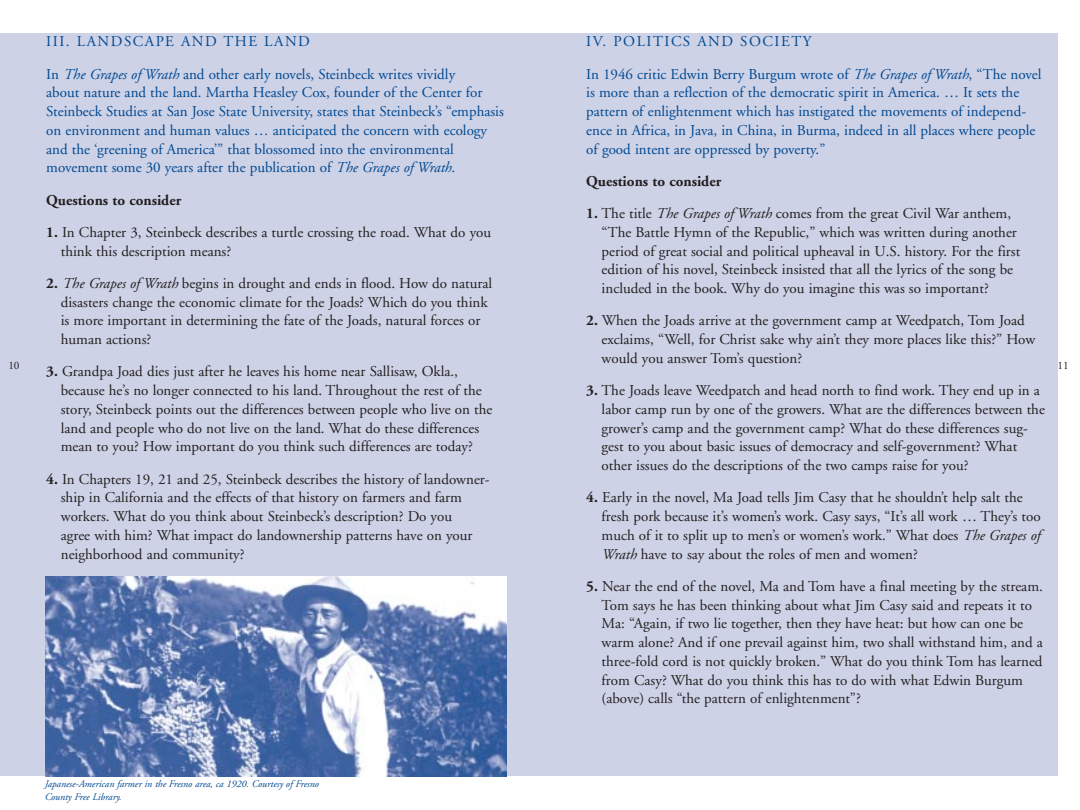
<style>
.page{position:relative;width:1080px;height:810px;background:#fff}
.page>*{position:absolute;margin:0;border:0;box-sizing:border-box;transform-origin:0 0}
.t1{font:15px/18.8px "Adobe Garamond";color:#231f1f}
.t2{font:15px/18.8px "Adobe Garamond";color:#004890}
.t3{font:700 15px "Adobe Garamond";color:#231f1f}
.t4{font:11.25px "Adobe Garamond";color:#231f1f}
.t5{font:italic 10px/12.5px "Adobe Garamond";color:#004890}
.s1{font-style:italic}
.s2{font-weight:700}
</style>
<div class="page">
<div style="left:0;top:34px;width:1058px;height:742px;background:#cdd2e7"></div>
<img style="left:45px;top:576px;width:461px;height:200px">
<p class="t2" style="left:46px;top:27px;width:410px;line-height:32.2px">III. LANDSCAPE AND THE LAND<br>In <span class="s1">The Grapes of Wrath</span> and other early novels, Steinbeck writes vividly</p>
<p class="t2" style="left:46px;top:85px;width:459px">about nature and the land. Martha Heasley Cox, founder of the Center for Steinbeck Studies at San Jose State University, states that Steinbeck’s “emphasis on environment and human values … anticipated the concern with ecology and the ‘greening of America’” that blossomed into the environmental movement some 30 years after the publication of <span class="s1">The Grapes of Wrath</span>.</p>
<p class="t3" style="left:46px;top:194px;width:136px">Questions to consider</p>
<p class="t1" style="left:61px;top:224px;width:432px;text-indent:-15px"><span class="s2">1.</span> In Chapter 3, Steinbeck describes a turtle crossing the road. What do you think this description means?</p>
<p class="t1" style="left:61px;top:275px;width:433px;text-indent:-15px"><span class="s2">2.</span> <span class="s1">The Grapes of Wrath</span> begins in drought and ends in flood. How do natural disasters change the economic climate for the Joads? Which do you think is more important in determining the fate of the Joads, natural forces or human actions?</p>
<p class="t1" style="left:61px;top:364px;width:433px;text-indent:-15px"><span class="s2">3.</span> Grandpa Joad dies just after he leaves his home near Sallisaw, Okla., because he’s no longer connected to his land. Throughout the rest of the story, Steinbeck points out the differences between people who live on the land and people who do not live on the land. What do these differences mean to you? How important do you think such differences are today?</p>
<p class="t1" style="left:61px;top:471px;width:430px;text-indent:-15px"><span class="s2">4.</span> In Chapters 19, 21 and 25, Steinbeck describes the history of landowner&shy;ship in California and the effects of that history on farmers and farm workers. What do you think about Steinbeck’s description? Do you<br>agree with him? What impact do landownership patterns have on your neighborhood and community?</p>
<p class="t2" style="left:586px;top:27px;width:457px;line-height:32.2px">IV. POLITICS AND SOCIETY<br>In 1946 critic Edwin Berry Burgum wrote of <span class="s1">The Grapes of Wrath</span>, “The novel</p>
<p class="t2" style="left:586px;top:85px;width:451px">is more than a reflection of the democratic spirit in America. … It sets the pattern of enlightenment which has instigated the movements of independ&shy;ence in Africa, in Java, in China, in Burma, indeed in all places where people of good intent are oppressed by poverty.”</p>
<p class="t3" style="left:586px;top:175px;width:136px">Questions to consider</p>
<p class="t1" style="left:602px;top:205px;width:420px;text-indent:-15px"><span class="s2">1.</span> The title <span class="s1">The Grapes of Wrath</span> comes from the great Civil War anthem, “The Battle Hymn of the Republic,” which was written during another period of great social and political upheaval in U.S. history. For the first edition of his novel, Steinbeck insisted that all the lyrics of the song be included in the book. Why do you imagine this was so important?</p>
<p class="t1" style="left:602px;top:313px;width:435px;text-indent:-15px"><span class="s2">2.</span> When the Joads arrive at the government camp at Weedpatch, Tom Joad exclaims, “Well, for Christ sake why ain’t they more places like this?” How would you answer Tom’s question?</p>
<p class="t1" style="left:602px;top:382px;width:445px;text-indent:-15px"><span class="s2">3.</span> The Joads leave Weedpatch and head north to find work. They end up in a labor camp run by one of the growers. What are the differences between the grower’s camp and the government camp? What do these differences sug&shy;gest to you about basic issues of democracy and self-government? What other issues do the descriptions of the two camps raise for you?</p>
<p class="t1" style="left:602px;top:490px;width:440px;text-indent:-15px"><span class="s2">4.</span> Early in the novel, Ma Joad tells Jim Casy that he shouldn’t help salt the fresh pork because it’s women’s work. Casy says, “It’s all work … They’s too much of it to split up to men’s or women’s work.” What does <span class="s1">The Grapes of Wrath</span> have to say about the roles of men and women?</p>
<p class="t1" style="left:602px;top:578px;width:443px;text-indent:-15px"><span class="s2">5.</span> Near the end of the novel, Ma and Tom have a final meeting by the stream.<br>Tom says he has been thinking about what Jim Casy said and repeats it to Ma: “Again, if two lie together, then they have heat: but how can one be warm alone? And if one prevail against him, two shall withstand him, and a three-fold cord is not quickly broken.” What do you think Tom has learned from Casy? What do you think this has to do with what Edwin Burgum (above) calls “the pattern of enlightenment”?</p>
<p class="t4" style="left:8px;top:361px;width:13px">10</p>
<p class="t4" style="left:1058px;top:361px;width:13px">11</p>
<p class="t5" style="left:44px;top:779px;width:276px">Japanese-American farmer in the Fresno area, ca 1920. Courtesy of Fresno<br>County Free Library.</p>
</div>
